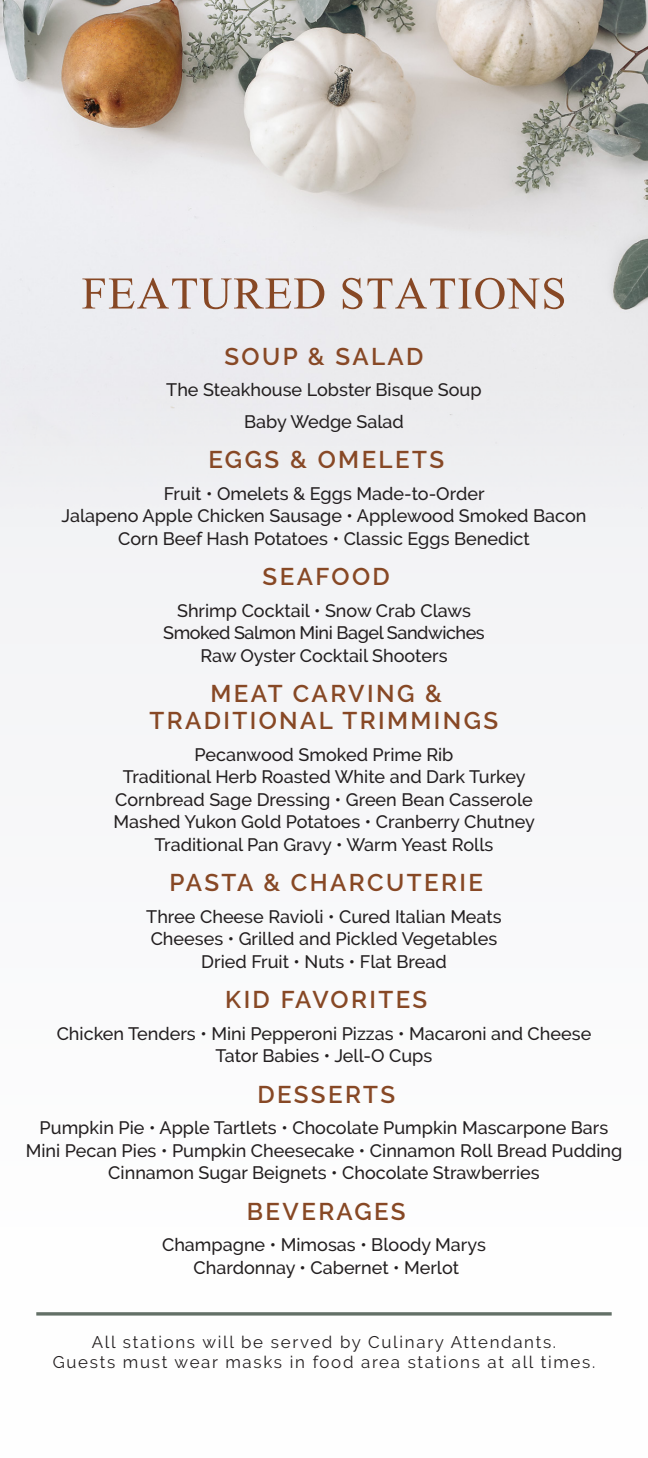
<style>
.page{position:relative;width:648px;height:1458px;background:#f9fafb}
.page>*{position:absolute;margin:0;border:0;box-sizing:border-box;transform-origin:0 0}
.t1{font:56.25px "Aparajita";letter-spacing:.02em;color:#874825}
.t2{font:600 24.07px "Raleway";letter-spacing:.1em;color:#874825}
.t3{font:500 18px "Raleway";color:#231f20}
.t4{font:500 18px "Raleway";letter-spacing:-.025em;color:#231f20}
.t5{font:16.88px "Raleway";letter-spacing:.1em;color:#231f20}
</style>
<div class="page">
<img style="left:0;top:0;width:648px;height:512px">
<svg style="left:36px;top:1312px;width:576px;height:4px"></svg>
<p class="t1" style="left:82px;top:266px;width:486px">FEATURED STATIONS</p>
<p class="t2" style="left:224px;top:342px;width:201px">SOUP &amp; SALAD</p>
<p class="t3" style="left:166px;top:380px;width:317px">The Steakhouse Lobster Bisque Soup</p>
<p class="t3" style="left:244px;top:411px;width:161px">Baby Wedge Salad</p>
<p class="t2" style="left:208px;top:446px;width:237px">EGGS &amp; OMELETS</p>
<p class="t3" style="left:164px;top:483px;width:322px">Fruit • Omelets &amp; Eggs Made-to-Order</p>
<p class="t3" style="left:62px;top:506px;width:526px">Jalapeno Apple Chicken Sausage • Applewood Smoked Bacon</p>
<p class="t3" style="left:118px;top:528px;width:413px">Corn Beef Hash Potatoes • Classic Eggs Benedict</p>
<p class="t2" style="left:263px;top:563px;width:129px">SEAFOOD</p>
<p class="t3" style="left:177px;top:600px;width:295px">Shrimp Cocktail • Snow Crab Claws</p>
<p class="t4" style="left:163px;top:623px;width:323px">Smoked Salmon Mini Bagel Sandwiches</p>
<p class="t3" style="left:200px;top:645px;width:249px">Raw Oyster Cocktail Shooters</p>
<p class="t2" style="left:211px;top:680px;width:233px">MEAT CARVING &amp;</p>
<p class="t2" style="left:150px;top:707px;width:350px">TRADITIONAL TRIMMINGS</p>
<p class="t3" style="left:195px;top:744px;width:260px">Pecanwood Smoked Prime Rib</p>
<p class="t3" style="left:123px;top:767px;width:404px">Traditional Herb Roasted White and Dark Turkey</p>
<p class="t3" style="left:115px;top:789px;width:419px">Cornbread Sage Dressing • Green Bean Casserole</p>
<p class="t3" style="left:114px;top:812px;width:423px">Mashed Yukon Gold Potatoes • Cranberry Chutney</p>
<p class="t3" style="left:155px;top:834px;width:340px">Traditional Pan Gravy • Warm Yeast Rolls</p>
<p class="t2" style="left:170px;top:869px;width:315px">PASTA &amp; CHARCUTERIE</p>
<p class="t3" style="left:146px;top:906px;width:357px">Three Cheese Ravioli • Cured Italian Meats</p>
<p class="t3" style="left:151px;top:929px;width:348px">Cheeses • Grilled and Pickled Vegetables</p>
<p class="t3" style="left:201px;top:951px;width:247px">Dried Fruit • Nuts • Flat Bread</p>
<p class="t2" style="left:225px;top:986px;width:203px">KID FAVORITES</p>
<p class="t3" style="left:57px;top:1023px;width:536px">Chicken Tenders • Mini Pepperoni Pizzas • Macaroni and Cheese</p>
<p class="t3" style="left:216px;top:1046px;width:218px">Tator Babies • Jell-O Cups</p>
<p class="t2" style="left:257px;top:1080px;width:139px">DESSERTS</p>
<p class="t3" style="left:40px;top:1118px;width:570px">Pumpkin Pie • Apple Tartlets • Chocolate Pumpkin Mascarpone Bars</p>
<p class="t3" style="left:26px;top:1140px;width:598px">Mini Pecan Pies • Pumpkin Cheesecake • Cinnamon Roll Bread Pudding</p>
<p class="t3" style="left:108px;top:1163px;width:433px">Cinnamon Sugar Beignets • Chocolate Strawberries</p>
<p class="t2" style="left:247px;top:1197px;width:160px">BEVERAGES</p>
<p class="t3" style="left:162px;top:1235px;width:325px">Champagne • Mimosas • Bloody Marys</p>
<p class="t3" style="left:193px;top:1257px;width:267px">Chardonnay • Cabernet • Merlot</p>
<p class="t5" style="left:92px;top:1332px;width:466px">All stations will be served by Culinary Attendants.</p>
<p class="t5" style="left:53px;top:1353px;width:544px">Guests must wear masks in food area stations at all times.</p>
</div>
